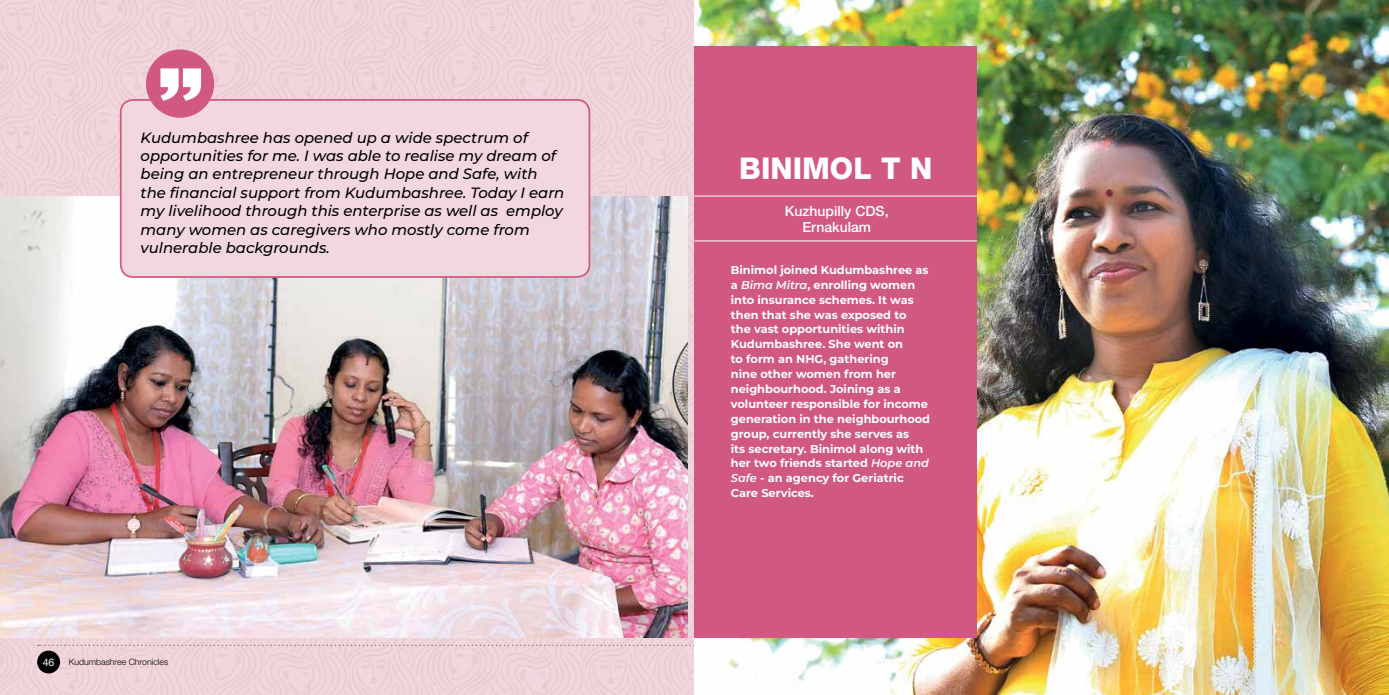
<style>
.page{position:relative;width:1389px;height:695px;background:#fff}
.page>*{position:absolute;margin:0;border:0;box-sizing:border-box;transform-origin:0 0}
.t1{font:800 30.01px "Helvetica Neue LT Std";color:#fff}
.t2{font:italic 500 14.88px/18.4px "Montserrat";color:#000}
.t3{font:500 14px/15.8px "Helvetica Neue LT Std";color:#fff;text-align:center}
.t4{font:700 11.38px/14.9px "Montserrat";color:#fff}
.t5{font:10.5px "Helvetica Neue LT Std";color:#fff}
.t6{font:300 8.75px "Helvetica Neue LT Std";color:#000}
.s1{font-weight:600;font-style:italic}
</style>
<div class="page">
<img style="left:0;top:0;width:694px;height:694px">
<svg style="left:38px;top:644px;width:656px;height:2px"></svg>
<div style="left:37px;top:650px;width:23px;height:23px;background:#000;border-radius:50%"></div>
<img style="left:0;top:196px;width:687px;height:441px">
<div style="left:121px;top:100px;width:468px;height:177px;background:#f2d8de;border-radius:12px"></div>
<div style="left:120px;top:99px;width:470px;height:179px;border:2px solid #d25884;border-radius:12px"></div>
<div style="left:146px;top:49px;width:68px;height:69px;background:#d25884;border-radius:50%"></div>
<svg style="left:160px;top:68px;width:41px;height:33px"></svg>
<img style="left:694px;top:0;width:695px;height:694px">
<div style="left:694px;top:46px;width:283px;height:591px;background:#d25884"></div>
<hr style="left:694px;top:196px;width:283px;height:1px;background:#fff">
<hr style="left:694px;top:240px;width:283px;height:1px;background:#fff">
<p class="t2" style="left:141px;top:128px;width:425px">Kudumbashree has opened up a wide spectrum of opportunities for me. I was able to realise my dream of being an entrepreneur through Hope and Safe, with the financial support from Kudumbashree. Today I earn my livelihood through this enterprise as well as employ many women as caregivers who mostly come from vulnerable backgrounds.</p>
<p class="t5" style="left:43px;top:655px;width:13px">46</p>
<p class="t6" style="left:69px;top:656px;width:101px">Kudumbashree Chronicles</p>
<h1 class="t1" style="left:739px;top:150px;width:194px">BINIMOL T N</h1>
<p class="t3" style="left:785px;top:203px;width:105px">Kuzhupilly CDS,<br>Ernakulam</p>
<p class="t4" style="left:731px;top:262px;width:201px">Binimol joined Kudumbashree as a <span class="s1">Bima Mitra</span>, enrolling women into insurance schemes. It was then that she was exposed to<br>the vast opportunities within<br>Kudumbashree. She went on<br>to form an NHG, gathering<br>nine other women from her neighbourhood. Joining as a volunteer responsible for income generation in the neighbourhood group, currently she serves as<br>its secretary. Binimol along with her two friends started <span class="s1">Hope and<br>Safe</span> - an agency for Geriatric<br>Care Services.</p>
</div>
